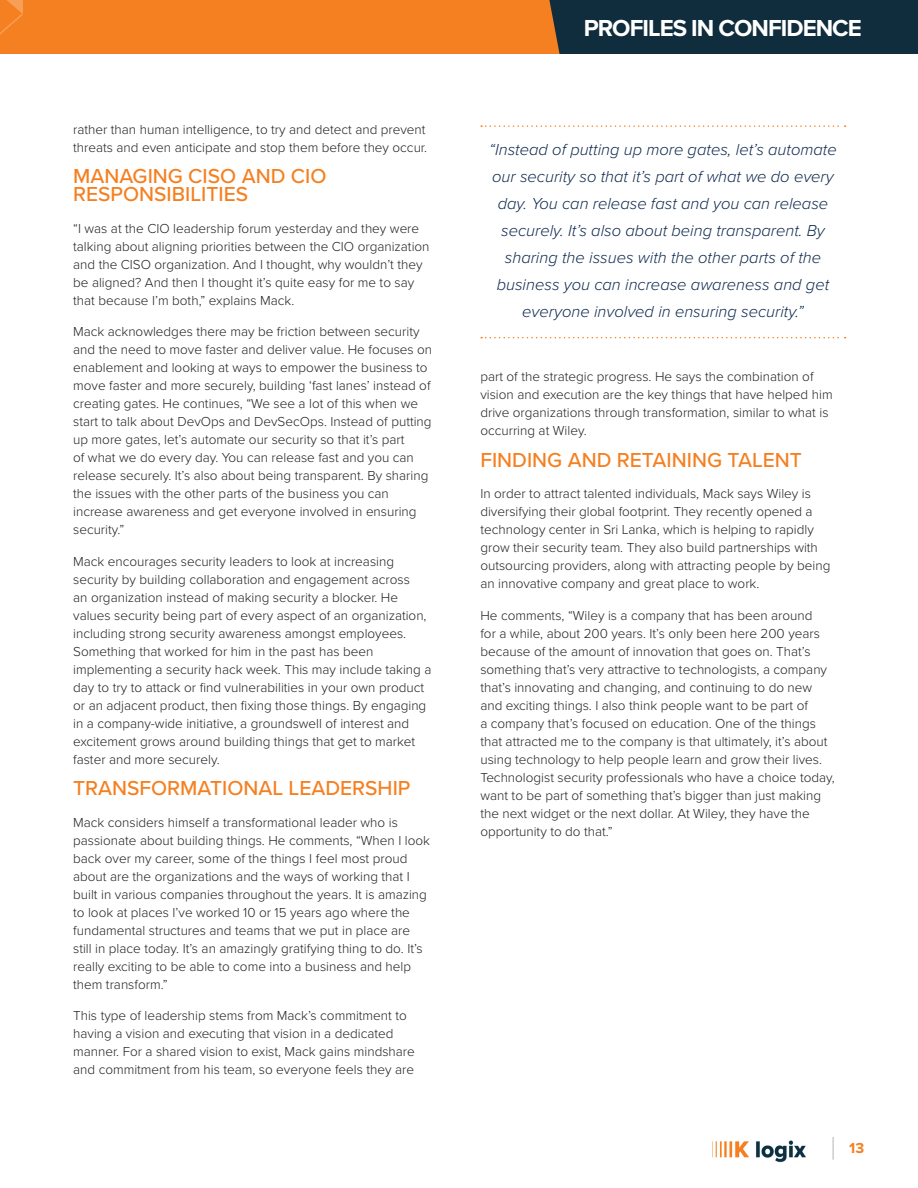
<style>
.page{position:relative;width:918px;height:1188px;background:#fff}
.page>*{position:absolute;margin:0;border:0;box-sizing:border-box;transform-origin:0 0}
.t1{font:700 24px "Proxima Nova";letter-spacing:-.04em;color:#fff}
.Body_Text{font:500 21px/18px "Proxima Nova";color:#f58021}
.Body_Text-2{font:italic 300 16.5px/27px "Proxima Nova";color:#102b4f;text-align:center}
.t2{font:700 15px "Proxima Nova";color:#f58021}
.Body_Text-3{font:300 13.5px/18px "Proxima Nova";color:#231f20}
</style>
<div class="page">
<svg style="left:833px;top:1137px;width:1px;height:23px"></svg>
<img style="left:712px;top:1140px;width:94px;height:23px">
<div style="left:0;top:0;width:641px;height:54px;background:#f58021"></div>
<svg style="left:0;top:0;width:23px;height:35px"></svg>
<div style="left:600px;top:0;width:318px;height:54px;background:#0f2d3c"></div>
<svg style="left:549px;top:0;width:51px;height:54px;background:#273539"></svg>
<svg style="left:481px;top:125px;width:365px;height:2px"></svg>
<svg style="left:481px;top:337px;width:365px;height:1px"></svg>
<p class="Body_Text-3" style="left:73px;top:119px;width:355px">rather than human intelligence, to try and detect and prevent threats and even anticipate and stop them before they occur.</p>
<p class="Body_Text" style="left:73px;top:166px;width:255px">MANAGING CISO AND CIO<br>RESPONSIBILITIES</p>
<p class="Body_Text-3" style="left:73px;top:218px;width:358px">“I was at the CIO leadership forum yesterday and they were talking about aligning priorities between the CIO organization and the CISO organization. And I thought, why wouldn’t they be aligned? And then I thought it’s quite easy for me to say that because I’m both,” explains Mack.</p>
<p class="Body_Text-3" style="left:73px;top:322px;width:361px">Mack acknowledges there may be friction between security and the need to move faster and deliver value. He focuses on enablement and looking at ways to empower the business to move faster and more securely, building ‘fast lanes’ instead of creating gates. He continues, “We see a lot of this when we start to talk about DevOps and DevSecOps. Instead of putting up more gates, let’s automate our security so that it’s part<br>of what we do every day. You can release fast and you can release securely. It’s also about being transparent. By sharing the issues with the other parts of the business you can increase awareness and get everyone involved in ensuring security.”</p>
<p class="Body_Text-3" style="left:73px;top:551px;width:360px">Mack encourages security leaders to look at increasing security by building collaboration and engagement across<br>an organization instead of making security a blocker. He values security being part of every aspect of an organization, including strong security awareness amongst employees.<br>Something that worked for him in the past has been implementing a security hack week. This may include taking a day to try to attack or find vulnerabilities in your own product or an adjacent product, then fixing those things. By engaging in a company-wide initiative, a groundswell of interest and excitement grows around building things that get to market faster and more securely.</p>
<p class="Body_Text" style="left:73px;top:778px;width:339px">TRANSFORMATIONAL LEADERSHIP</p>
<p class="Body_Text-3" style="left:73px;top:812px;width:358px">Mack considers himself a transformational leader who is passionate about building things. He comments, “When I look back over my career, some of the things I feel most proud about are the organizations and the ways of working that I built in various companies throughout the years. It is amazing to look at places I’ve worked 10 or 15 years ago where the fundamental structures and teams that we put in place are still in place today. It’s an amazingly gratifying thing to do. It’s really exciting to be able to come into a business and help them transform.”</p>
<p class="Body_Text-3" style="left:73px;top:1006px;width:343px">This type of leadership stems from Mack’s commitment to having a vision and executing that vision in a dedicated manner. For a shared vision to exist, Mack gains mindshare and commitment from his team, so everyone feels they are</p>
<p class="t1" style="left:584px;top:11px;width:280px">PROFILES IN CONFIDENCE</p>
<p class="Body_Text-2" style="left:489px;top:135px;width:349px">“Instead of putting up more gates, let’s automate our security so that it’s part of what we do every day. You can release fast and you can release securely. It’s also about being transparent. By sharing the issues with the other parts of the business you can increase awareness and get everyone involved in ensuring security.”</p>
<p class="Body_Text-3" style="left:480px;top:367px;width:354px">part of the strategic progress. He says the combination of vision and execution are the key things that have helped him drive organizations through transformation, similar to what is occurring at Wiley.</p>
<p class="Body_Text" style="left:480px;top:450px;width:323px">FINDING AND RETAINING TALENT</p>
<p class="Body_Text-3" style="left:480px;top:484px;width:352px">In order to attract talented individuals, Mack says Wiley is diversifying their global footprint. They recently opened a technology center in Sri Lanka, which is helping to rapidly grow their security team. They also build partnerships with outsourcing providers, along with attracting people by being an innovative company and great place to work.</p>
<p class="Body_Text-3" style="left:480px;top:605px;width:356px">He comments, “Wiley is a company that has been around<br>for a while, about 200 years. It’s only been here 200 years because of the amount of innovation that goes on. That’s something that’s very attractive to technologists, a company that’s innovating and changing, and continuing to do new and exciting things. I also think people want to be part of<br>a company that’s focused on education. One of the things that attracted me to the company is that ultimately, it’s about using technology to help people learn and grow their lives.<br>Technologist security professionals who have a choice today, want to be part of something that’s bigger than just making the next widget or the next dollar. At Wiley, they have the opportunity to do that.”</p>
<p class="t2" style="left:849px;top:1137px;width:16px">13</p>
</div>
